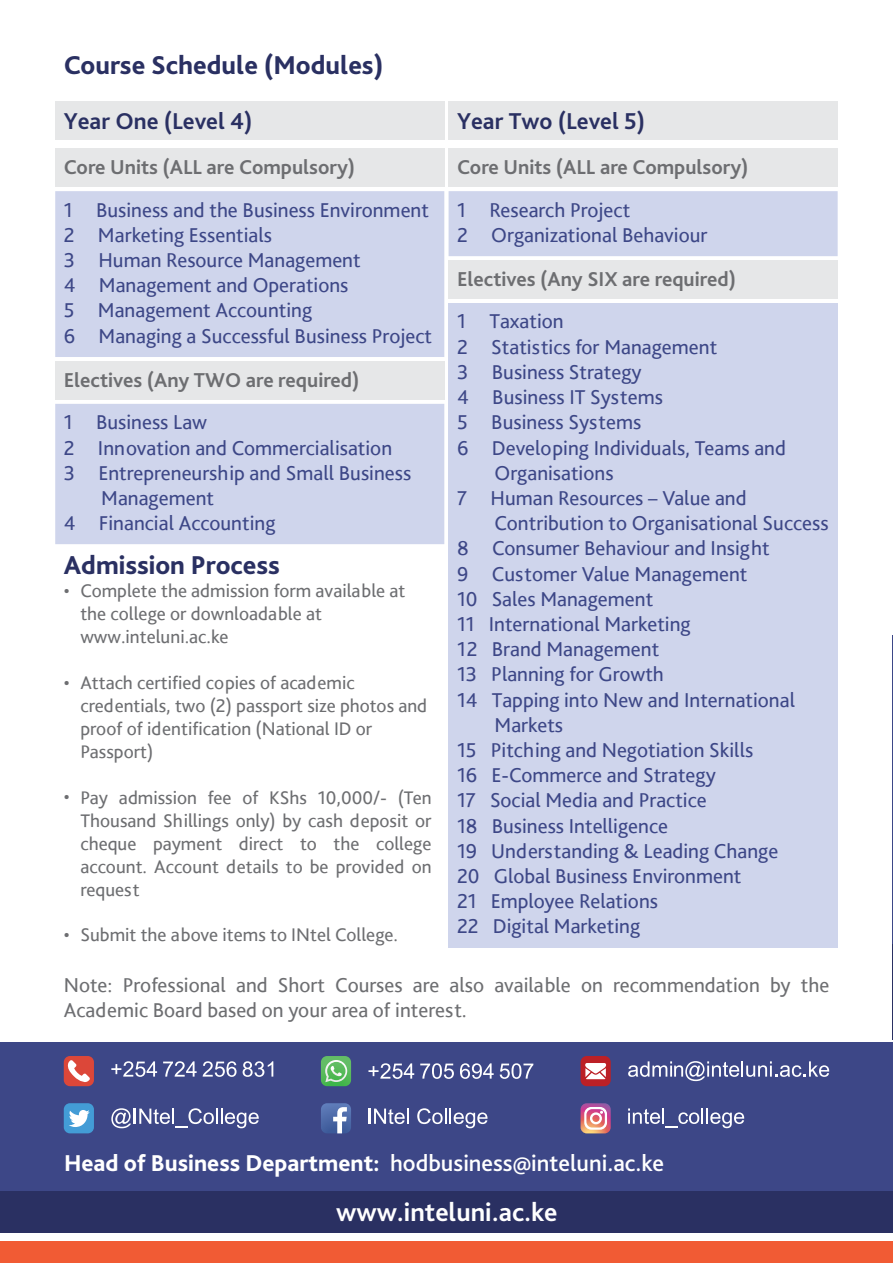
<style>
.page{position:relative;width:893px;height:1263px;background:#fff}
.page>*{position:absolute;margin:0;border:0;box-sizing:border-box;transform-origin:0 0}
.t1{font:800 27px "Bliss Pro";color:#2a3062}
.t2{font:700 27px "Bliss Pro";color:#fff}
.t3{font:500 24px "Bliss Pro";color:#fff}
.t4{font:700 24px "Bliss Pro";color:#2a3062}
.t5{font:21px/25.2px "Bliss Pro";color:#3d4787}
.t6{font:700 21px "Bliss Pro";color:#6d6e71}
.t7{font:21px/25.2px "Bliss Pro";color:#6d6e71}
.t8{font:19.2px/23px "Bliss Pro";color:#6d6e71}
.s1{font-weight:800}
</style>
<div class="page">
<hr style="left:892px;top:636px;width:1px;height:308px;background:#3d4787">
<hr style="left:892px;top:944px;width:1px;height:96px;background:#2a3062">
<div style="left:0;top:1242px;width:893px;height:21px;background:#f15b34"></div>
<div style="left:55px;top:102px;width:389px;height:38px;background:#e6e7e8"></div>
<div style="left:55px;top:149px;width:389px;height:38px;background:#e6e7e8"></div>
<div style="left:55px;top:191px;width:389px;height:166px;background:#cfd5ec"></div>
<div style="left:449px;top:303px;width:389px;height:645px;background:#cfd5ec"></div>
<div style="left:449px;top:260px;width:389px;height:39px;background:#e6e7e8"></div>
<div style="left:449px;top:102px;width:389px;height:38px;background:#e6e7e8"></div>
<div style="left:449px;top:149px;width:389px;height:38px;background:#e6e7e8"></div>
<div style="left:449px;top:191px;width:389px;height:65px;background:#cfd5ec"></div>
<div style="left:55px;top:361px;width:389px;height:38px;background:#e6e7e8"></div>
<div style="left:55px;top:404px;width:389px;height:140px;background:#cfd5ec"></div>
<div style="left:0;top:1191px;width:893px;height:42px;background:#2a3062"></div>
<div style="left:0;top:1042px;width:893px;height:149px;background:#3d4787"></div>
<svg style="left:628px;top:1061px;width:201px;height:20px"></svg>
<div style="left:581px;top:1056px;width:30px;height:30px;background:#bc2026;border-radius:6px"></div>
<svg style="left:585px;top:1063px;width:21px;height:16px"></svg>
<svg style="left:368px;top:1063px;width:46px;height:16px"></svg>
<svg style="left:420px;top:1063px;width:34px;height:16px"></svg>
<svg style="left:460px;top:1063px;width:34px;height:16px"></svg>
<svg style="left:500px;top:1063px;width:33px;height:16px"></svg>
<svg style="left:321px;top:1056px;width:30px;height:30px"></svg>
<svg style="left:111px;top:1061px;width:46px;height:16px"></svg>
<svg style="left:163px;top:1061px;width:34px;height:15px"></svg>
<svg style="left:203px;top:1061px;width:34px;height:16px"></svg>
<svg style="left:243px;top:1061px;width:30px;height:16px"></svg>
<div style="left:64px;top:1056px;width:30px;height:30px;background:#dc4739;border-radius:6px"></div>
<svg style="left:68px;top:1060px;width:22px;height:22px"></svg>
<svg style="left:628px;top:1108px;width:116px;height:20px"></svg>
<svg style="left:581px;top:1103px;width:30px;height:30px"></svg>
<svg style="left:321px;top:1103px;width:30px;height:30px"></svg>
<svg style="left:368px;top:1108px;width:41px;height:16px"></svg>
<svg style="left:417px;top:1108px;width:70px;height:20px"></svg>
<svg style="left:111px;top:1108px;width:148px;height:20px"></svg>
<div style="left:64px;top:1103px;width:30px;height:30px;background:#439cd6;border-radius:6px"></div>
<svg style="left:69px;top:1110px;width:21px;height:17px"></svg>
<p class="t1" style="left:64px;top:48px;width:321px">Course Schedule (Modules)</p>
<p class="t4" style="left:64px;top:107px;width:190px">Year One (Level 4)</p>
<p class="t6" style="left:64px;top:154px;width:293px">Core Units (ALL are Compulsory)</p>
<p class="t5" style="left:64px;top:197px;width:370px">1 Business and the Business Environment<br>2 Marketing Essentials<br>3 Human Resource Management<br>4 Management and Operations<br>5 Management Accounting<br>6 Managing a Successful Business Project</p>
<p class="t6" style="left:64px;top:367px;width:297px">Electives (Any TWO are required)</p>
<p class="t5" style="left:64px;top:409px;width:145px">1 Business Law</p>
<p class="t5" style="left:64px;top:434px;width:330px">2 Innovation and Commercialisation</p>
<p class="t5" style="left:64px;top:460px;width:349px">3 Entrepreneurship and Small Business</p>
<p class="t5" style="left:101px;top:485px;width:114px">Management</p>
<p class="t5" style="left:64px;top:510px;width:213px">4 Financial Accounting</p>
<p class="t1" style="left:64px;top:548px;width:218px">Admission Process</p>
<p class="t8" style="left:64px;top:578px;width:7px">•</p>
<p class="t8" style="left:80px;top:579px;width:326px">Complete the admission form available at the college or downloadable at www.inteluni.ac.ke</p>
<p class="t8" style="left:80px;top:671px;width:348px">Attach certified copies of academic credentials, two (2) passport size photos and proof of identification (National ID or Passport)</p>
<p class="t8" style="left:80px;top:785px;width:353px;text-align:justify">Pay admission fee of KShs 10,000/- (Ten Thousand Shillings only) by cash deposit or cheque payment direct to the college account. Account details to be provided on request</p>
<p class="t8" style="left:80px;top:923px;width:319px">Submit the above items to INtel College.</p>
<p class="t8" style="left:64px;top:670px;width:7px">•</p>
<p class="t8" style="left:64px;top:785px;width:7px">•</p>
<p class="t8" style="left:64px;top:923px;width:7px">•</p>
<p class="t4" style="left:457px;top:107px;width:190px">Year Two (Level 5)</p>
<p class="t6" style="left:457px;top:154px;width:293px">Core Units (ALL are Compulsory)</p>
<p class="t5" style="left:457px;top:197px;width:252px">1 Research Project<br>2 Organizational Behaviour</p>
<p class="t6" style="left:457px;top:266px;width:280px">Electives (Any SIX are required)</p>
<p class="t5" style="left:457px;top:308px;width:108px">1 Taxation</p>
<p class="t5" style="left:457px;top:334px;width:262px">2 Statistics for Management</p>
<p class="t5" style="left:457px;top:359px;width:186px">3 Business Strategy</p>
<p class="t5" style="left:457px;top:384px;width:207px">4 Business IT Systems</p>
<p class="t5" style="left:457px;top:409px;width:186px">5 Business Systems</p>
<p class="t5" style="left:457px;top:434px;width:330px">6 Developing Individuals, Teams and</p>
<p class="t5" style="left:495px;top:460px;width:121px">Organisations</p>
<p class="t5" style="left:457px;top:485px;width:291px">7 Human Resources – Value and</p>
<p class="t5" style="left:495px;top:510px;width:335px">Contribution to Organisational Success</p>
<p class="t5" style="left:457px;top:535px;width:314px">8 Consumer Behaviour and Insight</p>
<p class="t5" style="left:457px;top:560px;width:292px">9 Customer Value Management</p>
<p class="t5" style="left:457px;top:586px;width:198px">10 Sales Management</p>
<p class="t5" style="left:457px;top:611px;width:235px">11 International Marketing</p>
<p class="t5" style="left:457px;top:636px;width:204px">12 Brand Management</p>
<p class="t5" style="left:457px;top:661px;width:208px">13 Planning for Growth</p>
<p class="t5" style="left:457px;top:686px;width:339px">14 Tapping into New and International</p>
<p class="t5" style="left:495px;top:712px;width:70px">Markets</p>
<p class="t5" style="left:457px;top:737px;width:298px">15 Pitching and Negotiation Skills</p>
<p class="t5" style="left:457px;top:762px;width:260px">16 E-Commerce and Strategy</p>
<p class="t5" style="left:457px;top:787px;width:251px">17 Social Media and Practice</p>
<p class="t5" style="left:457px;top:812px;width:212px">18 Business Intelligence</p>
<p class="t5" style="left:457px;top:838px;width:323px">19 Understanding &amp; Leading Change</p>
<p class="t5" style="left:457px;top:863px;width:286px">20 Global Business Environment</p>
<p class="t5" style="left:457px;top:888px;width:202px">21 Employee Relations</p>
<p class="t5" style="left:457px;top:913px;width:185px">22 Digital Marketing</p>
<p class="t7" style="left:64px;top:972px;width:767px">Note: Professional and Short Courses are also available on recommendation by the<br>Academic Board based on your area of interest.</p>
<p class="t3" style="left:64px;top:1148px;width:602px"><span class="s1">Head of Business Department:</span> hodbusiness@inteluni.ac.ke</p>
<p class="t2" style="left:336px;top:1196px;width:223px">www.inteluni.ac.ke</p>
</div>
